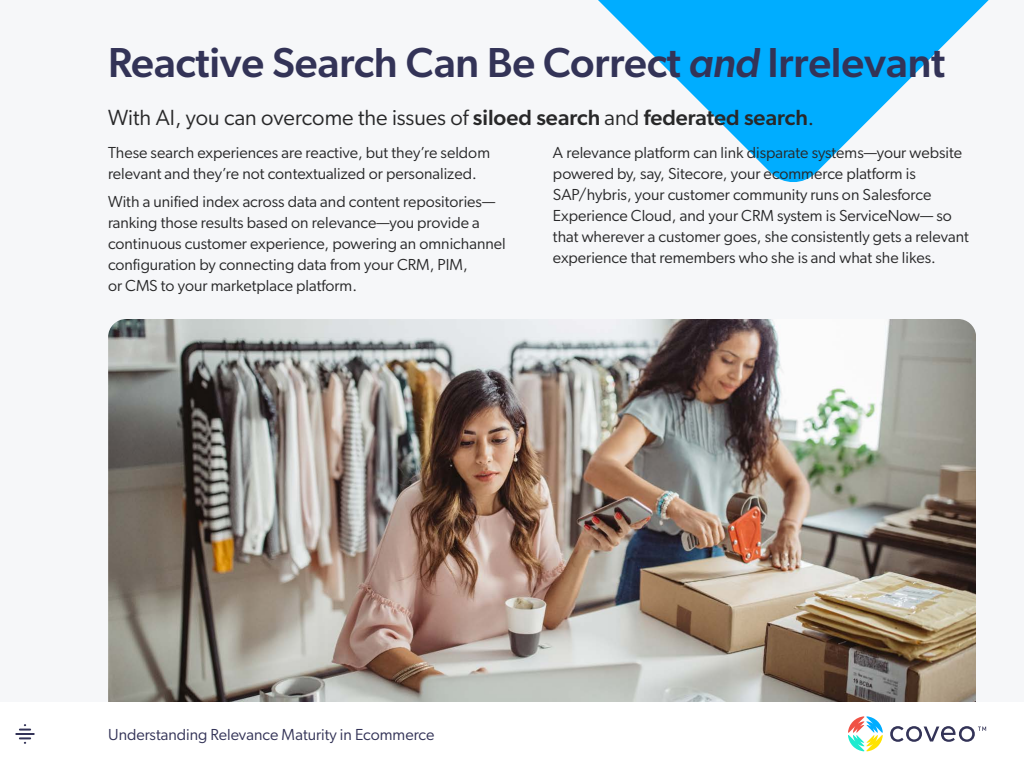
<style>
.page{position:relative;width:1024px;height:768px;background:#fff}
.page>*{position:absolute;margin:0;border:0;box-sizing:border-box;transform-origin:0 0}
.t1{font:500 42px "Gibson";letter-spacing:-.005em;color:#333357}
.t2{font:22px "Gibson";color:#282829}
.t3{font:16px/21px "Gibson";color:#282829}
.t4{font:16px "Gibson";color:#333357}
.s1{font-style:italic}
.s2{font-weight:500}
</style>
<div class="page">
<div style="left:0;top:0;width:1024px;height:702px;background:#f6f7f9"></div>
<svg style="left:890px;top:726px;width:96px;height:16px"></svg>
<svg style="left:848px;top:716px;width:35px;height:35px"></svg>
<svg style="left:16px;top:724px;width:18px;height:20px"></svg>
<svg style="left:598px;top:0;width:391px;height:182px;fill:#00adff"></svg>
<img style="left:108px;top:319px;width:868px;height:383px">
<h1 class="t1" style="left:108px;top:37px;width:839px">Reactive Search Can Be Correct <span class="s1">and</span> Irrelevant</h1>
<h2 class="t2" style="left:108px;top:104px;width:708px">With AI, you can overcome the issues of <span class="s2">siloed search</span> and <span class="s2">federated search</span>.</h2>
<p class="t3" style="left:108px;top:141px;width:384px">These search experiences are reactive, but they’re seldom relevant and they’re not contextualized or personalized.</p>
<p class="t3" style="left:108px;top:190px;width:399px">With a unified index across data and content repositories— ranking those results based on relevance—you provide a continuous customer experience, powering an omnichannel configuration by connecting data from your CRM, PIM,<br>or CMS to your marketplace platform.</p>
<p class="t3" style="left:553px;top:141px;width:418px">A relevance platform can link disparate systems—your website powered by, say, Sitecore, your ecommerce platform is SAP/hybris, your customer community runs on Salesforce Experience Cloud, and your CRM system is ServiceNow— so that wherever a customer goes, she consistently gets a relevant experience that remembers who she is and what she likes.</p>
<p class="t4" style="left:108px;top:724px;width:328px">Understanding Relevance Maturity in Ecommerce</p>
</div>
